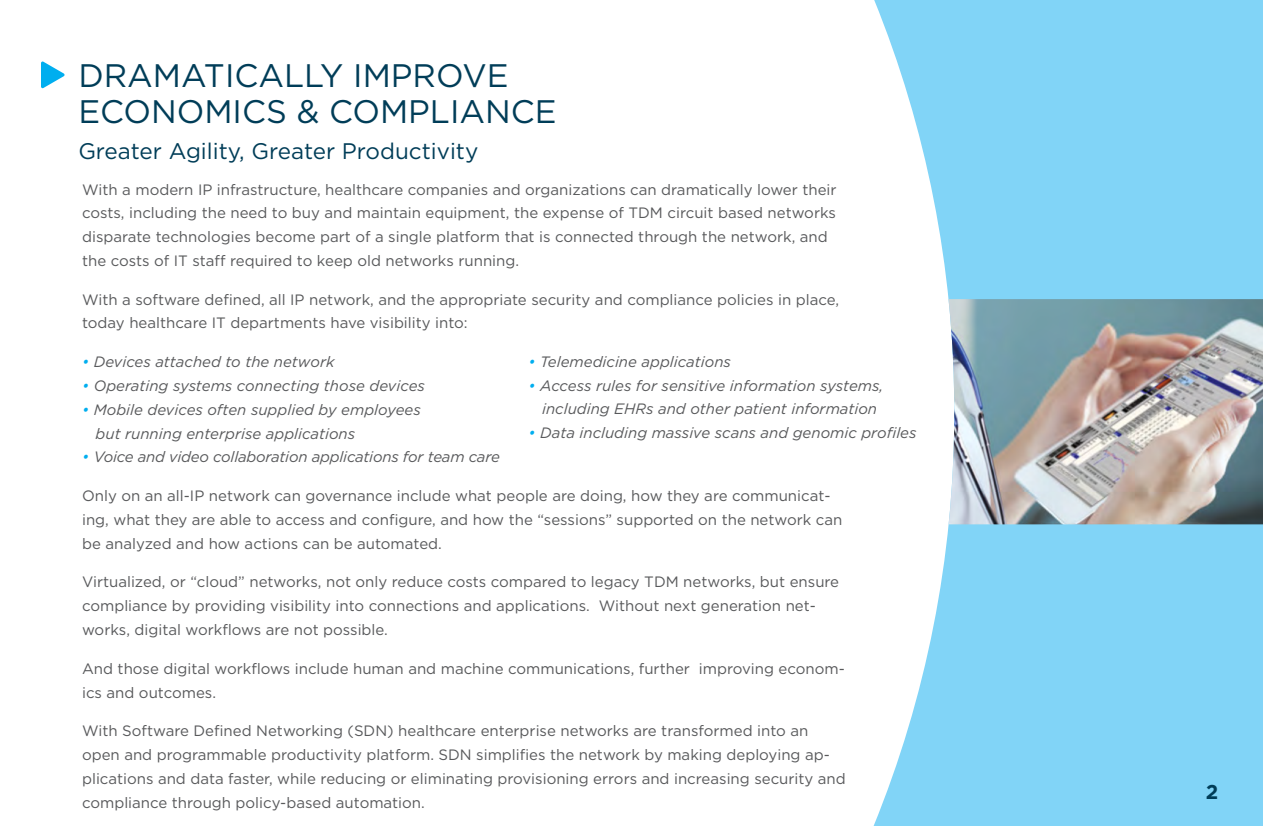
<style>
.page{position:relative;width:1263px;height:826px;background:#fff}
.page>*{position:absolute;margin:0;border:0;box-sizing:border-box;transform-origin:0 0}
.t1{font:32.5px/35px "Gotham";color:#003d58}
.t2{font:22.5px "Gotham";color:#003d58}
.t3{font:700 20px "Gotham";color:#003d58}
.t4{font:15px/23.8px "Gotham";color:#58595b}
.t5{font:italic 15px/23.8px "Gotham";color:#58595b}
.s1{color:#00aeef}
</style>
<div class="page">
<svg style="left:874px;top:0;width:388px;height:825px;fill:#81d4f7"></svg>
<img style="left:948px;top:299px;width:314px;height:225px">
<svg style="left:41px;top:61px;width:24px;height:27px"></svg>
<h1 class="t1" style="left:78px;top:58px;width:480px">DRAMATICALLY IMPROVE<br>ECONOMICS &amp; COMPLIANCE</h1>
<h2 class="t2" style="left:78px;top:138px;width:401px">Greater Agility, Greater Productivity</h2>
<p class="t4" style="left:82px;top:177px;width:756px">With a modern IP infrastructure, healthcare companies and organizations can dramatically lower their costs, including the need to buy and maintain equipment, the expense of TDM circuit based networks disparate technologies become part of a single platform that is connected through the network, and the costs of IT staff required to keep old networks running.</p>
<p class="t4" style="left:82px;top:287px;width:758px">With a software defined, all IP network, and the appropriate security and compliance policies in place, today healthcare IT departments have visibility into:</p>
<p class="t5" style="left:82px;top:350px;width:254px"><span class="s1">•</span> Devices attached to the network</p>
<p class="t5" style="left:82px;top:373px;width:344px"><span class="s1">•</span> Operating systems connecting those devices</p>
<p class="t5" style="left:96px;top:397px;width:327px;text-indent:-14px"><span class="s1">•</span> Mobile devices often supplied by employees but running enterprise applications</p>
<p class="t5" style="left:82px;top:445px;width:419px"><span class="s1">•</span> Voice and video collaboration applications for team care</p>
<p class="t4" style="left:82px;top:483px;width:762px">Only on an all-IP network can governance include what people are doing, how they are communicat&shy;ing, what they are able to access and configure, and how the “sessions” supported on the network can be analyzed and how actions can be automated.</p>
<p class="t4" style="left:82px;top:569px;width:758px">Virtualized, or “cloud” networks, not only reduce costs compared to legacy TDM networks, but ensure compliance by providing visibility into connections and applications. Without next generation net&shy;works, digital workflows are not possible.</p>
<p class="t4" style="left:82px;top:656px;width:764px">And those digital workflows include human and machine communications, further improving econom&shy;ics and outcomes.</p>
<p class="t4" style="left:82px;top:718px;width:765px">With Software Defined Networking (SDN) healthcare enterprise networks are transformed into an open and programmable productivity platform. SDN simplifies the network by making deploying ap&shy;plications and data faster, while reducing or eliminating provisioning errors and increasing security and compliance through policy-based automation.</p>
<p class="t5" style="left:528px;top:349px;width:204px"><span class="s1">•</span> Telemedicine applications</p>
<p class="t5" style="left:528px;top:373px;width:356px;text-align:center"><span class="s1">•</span> Access rules for sensitive information systems, including EHRs and other patient information</p>
<p class="t5" style="left:528px;top:420px;width:389px"><span class="s1">•</span> Data including massive scans and genomic profiles</p>
<h3 class="t3" style="left:1205px;top:779px;width:14px">2</h3>
</div>
